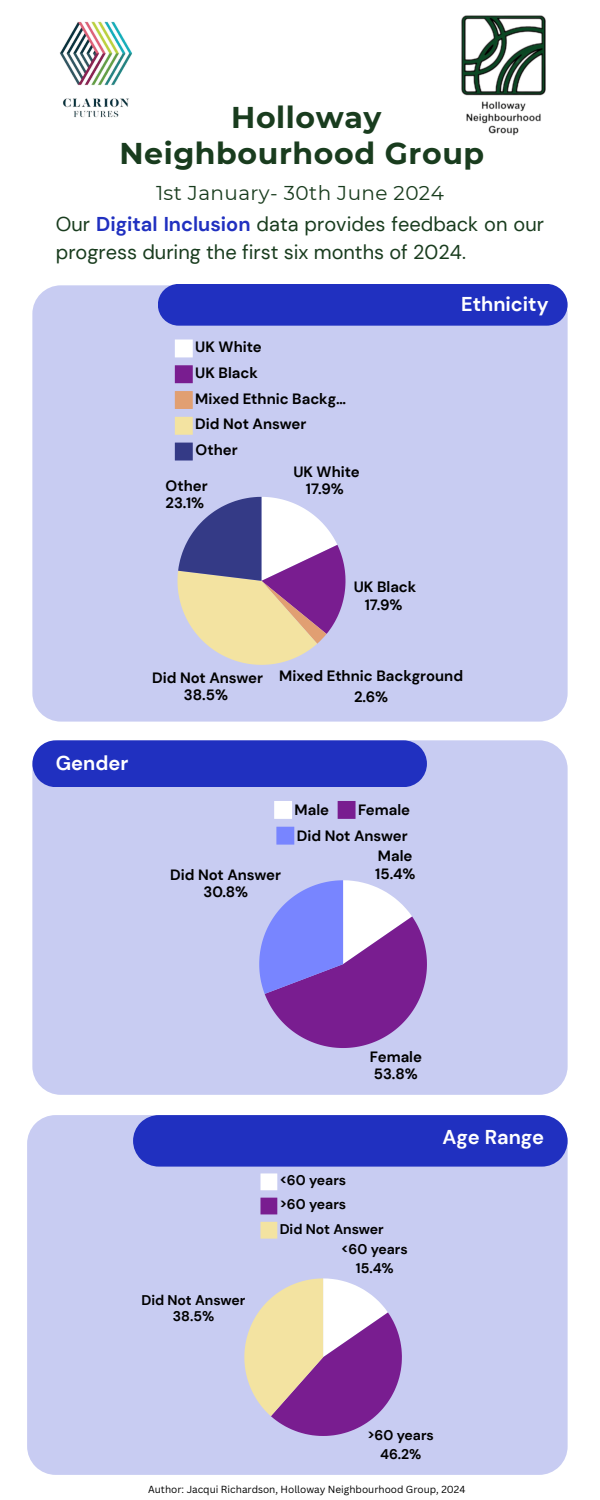
<style>
.page{position:relative;width:600px;height:1500px;background:#fff}
.page>*{position:absolute;margin:0;border:0;box-sizing:border-box;transform-origin:0 0}
.t1{font:700 30px/36px "Montserrat";letter-spacing:.02em;color:#193c1e;text-align:center}
.t2{font:20px/27.8px "DM Sans";color:#193c1e}
.t3{font:700 20px "DM Sans";color:#fff}
.t4{font:20px "Montserrat";letter-spacing:.02em;color:#193c1e}
.t5{font:700 14.9px/25.8px "DM Sans";color:#000;text-align:center}
.t6{font:700 14px/24.2px "DM Sans";color:#000;text-align:center}
.t7{font:10px "Canva Sans";color:#000}
.s1{font-weight:700;color:#2030c0}
</style>
<div class="page">
<img style="left:461px;top:15px;width:85px;height:121px">
<img style="left:59px;top:21px;width:74px;height:97px">
<div style="left:32px;top:285px;width:535px;height:437px;background:#c8ccf2;border-radius:29px"></div>
<svg style="left:175px;top:340px;width:18px;height:17px"></svg>
<svg style="left:175px;top:365px;width:18px;height:18px"></svg>
<svg style="left:175px;top:391px;width:18px;height:18px"></svg>
<svg style="left:175px;top:417px;width:18px;height:18px"></svg>
<svg style="left:175px;top:443px;width:18px;height:18px"></svg>
<svg style="left:177px;top:497px;width:169px;height:168px"></svg>
<div style="left:158px;top:284px;width:410px;height:42px;background:#2030c0;border-radius:21px"></div>
<div style="left:32px;top:740px;width:536px;height:355px;background:#c8ccf2;border-radius:28px"></div>
<svg style="left:274px;top:801px;width:18px;height:18px"></svg>
<svg style="left:338px;top:801px;width:18px;height:18px"></svg>
<svg style="left:276px;top:827px;width:18px;height:18px"></svg>
<svg style="left:259px;top:880px;width:168px;height:168px"></svg>
<div style="left:32px;top:740px;width:395px;height:47px;background:#2030c0"></div>
<div style="left:27px;top:1115px;width:541px;height:360px;background:#c8ccf2"></div>
<svg style="left:261px;top:1173px;width:16px;height:17px"></svg>
<svg style="left:261px;top:1198px;width:16px;height:16px"></svg>
<svg style="left:261px;top:1222px;width:16px;height:17px"></svg>
<svg style="left:244px;top:1278px;width:158px;height:158px;background:#bf99b7"></svg>
<div style="left:133px;top:1115px;width:435px;height:52px;background:#2030c0"></div>
<h3 class="t1" style="left:119px;top:99px;width:366px">Holloway<br>Neighbourhood Group</h3>
<p class="t4" style="left:156px;top:181px;width:289px">1st January- 30th June 2024</p>
<p class="t2" style="left:56px;top:210px;width:490px">Our <span class="s1">Digital Inclusion</span> data provides feedback on our progress during the first six months of 2024.</p>
<p class="t5" style="left:195px;top:334px;width:152px;text-align:left">UK White<br>UK Black<br>Mixed Ethnic Backg…<br>Did Not Answer<br>Other</p>
<p class="t5" style="left:166px;top:477px;width:44px;line-height:17.5px;text-align:left">Other<br>23.1%</p>
<p class="t5" style="left:293px;top:463px;width:68px;line-height:17.5px">UK White<br>17.9%</p>
<p class="t5" style="left:354px;top:578px;width:64px;line-height:17.5px">UK Black<br>17.9%</p>
<h1 class="t3" style="left:461px;top:291px;width:89px">Ethnicity</h1>
<h2 class="t3" style="left:56px;top:751px;width:74px">Gender</h2>
<p class="t5" style="left:152px;top:669px;width:113px;line-height:17.5px">Did Not Answer<br>38.5%</p>
<p class="t5" style="left:279px;top:666px;width:185px;line-height:20.8px">Mixed Ethnic Background<br>2.6%</p>
<p class="t5" style="left:295px;top:797px;width:36px">Male</p>
<p class="t5" style="left:297px;top:797px;width:115px;text-align:right">Female<br>Did Not Answer</p>
<p class="t5" style="left:170px;top:866px;width:112px;line-height:17.4px">Did Not Answer<br>30.8%</p>
<p class="t5" style="left:375px;top:847px;width:42px;line-height:17.4px;text-align:left">Male<br>15.4%</p>
<p class="t6" style="left:141px;top:1292px;width:106px;line-height:16.4px">Did Not Answer<br>38.5%</p>
<p class="t5" style="left:370px;top:1048px;width:54px;line-height:17.4px;text-align:left">Female<br>53.8%</p>
<p class="t6" style="left:280px;top:1168px;width:106px;text-align:left">&lt;60 years<br>&gt;60 years<br>Did Not Answer</p>
<p class="t6" style="left:341px;top:1240px;width:68px;line-height:19.3px">&lt;60 years<br>15.4%</p>
<p class="t3" style="left:443px;top:1124px;width:103px">Age Range</p>
<p class="t6" style="left:367px;top:1426px;width:68px;line-height:19.3px">&gt;60 years<br>46.2%</p>
<p class="t7" style="left:148px;top:1482px;width:319px">Author: Jacqui Richardson, Holloway Neighbourhood Group, 2024</p>
</div>
